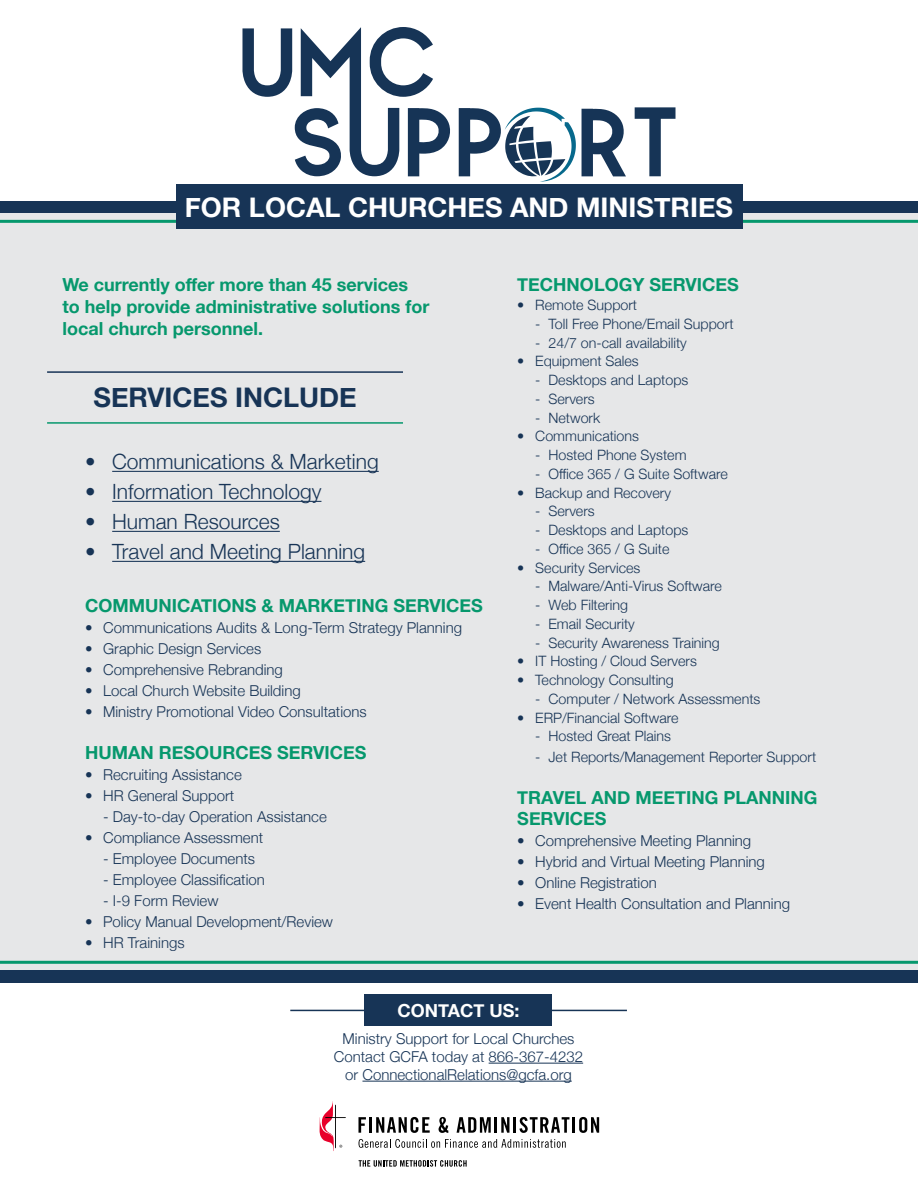
<style>
.page{position:relative;width:918px;height:1188px;background:#fff}
.page>*{position:absolute;margin:0;border:0;box-sizing:border-box;transform-origin:0 0}
.t1{font:700 27px "Helvetica Neue";color:#fff}
.t2{font:700 27px "Helvetica Neue";color:#173456}
.t3{font:300 21px "Helvetica Neue";color:#173456}
.t4{font:700 18px/21.6px "Helvetica Neue";color:#06986d}
.t5{font:700 18px "Helvetica Neue";color:#fff}
.t6{font:300 15px/18px "Helvetica Neue";color:#173456;text-align:center}
.t7{font:300 14.25px "Helvetica Neue";color:#173456}
</style>
<div class="page">
<div style="left:0;top:0;width:918px;height:971px;background:#e6e7e8"></div>
<div style="left:0;top:201px;width:918px;height:12px;background:#173456"></div>
<hr style="left:0;top:220px;width:918px;height:3px;background:#06986d">
<div style="left:0;top:0;width:918px;height:201px;background:#fff"></div>
<div style="left:176px;top:184px;width:567px;height:45px;background:#173456"></div>
<hr style="left:47px;top:371px;width:356px;height:2px;background:#173456">
<hr style="left:47px;top:422px;width:356px;height:2px;background:#06986d">
<hr style="left:112px;top:471px;width:267px;height:1px;background:#173456">
<hr style="left:112px;top:501px;width:209px;height:1px;background:#173456">
<hr style="left:112px;top:531px;width:168px;height:1px;background:#173456">
<hr style="left:112px;top:561px;width:253px;height:1px;background:#173456">
<svg style="left:242px;top:27px;width:208px;height:149px"></svg>
<svg style="left:582px;top:109px;width:44px;height:67px"></svg>
<svg style="left:635px;top:107px;width:41px;height:69px"></svg>
<svg style="left:459px;top:108px;width:117px;height:74px"></svg>
<hr style="left:290px;top:1010px;width:337px;height:1px;background:#173456">
<div style="left:365px;top:994px;width:187px;height:32px;background:#173456"></div>
<hr style="left:489px;top:1063px;width:94px;height:1px;background:#173456">
<hr style="left:362px;top:1081px;width:210px;height:1px;background:#173456">
<div style="left:0;top:971px;width:918px;height:12px;background:#173456"></div>
<hr style="left:0;top:961px;width:918px;height:3px;background:#06986d">
<svg style="left:358px;top:1117px;width:8px;height:16px"></svg>
<hr style="left:369px;top:1117px;width:3px;height:16px;background:#000">
<svg style="left:376px;top:1117px;width:54px;height:16px"></svg>
<svg style="left:439px;top:1117px;width:9px;height:16px"></svg>
<svg style="left:457px;top:1117px;width:112px;height:16px"></svg>
<hr style="left:572px;top:1117px;width:3px;height:16px;background:#000">
<svg style="left:579px;top:1117px;width:20px;height:16px"></svg>
<svg style="left:320px;top:1101px;width:26px;height:50px"></svg>
<svg style="left:359px;top:1139px;width:207px;height:9px"></svg>
<svg style="left:359px;top:1160px;width:108px;height:7px"></svg>
<h1 class="t1" style="left:185px;top:186px;width:550px">FOR LOCAL CHURCHES AND MINISTRIES</h1>
<p class="t4" style="left:62px;top:275px;width:368px">We currently offer more than 45 services to help provide administrative solutions for local church personnel.</p>
<h1 class="t2" style="left:94px;top:376px;width:265px">SERVICES INCLUDE</h1>
<h2 class="t3" style="left:85px;top:445px;width:295px">• Communications &amp; Marketing</h2>
<h2 class="t3" style="left:85px;top:475px;width:238px">• Information Technology</h2>
<h2 class="t3" style="left:85px;top:505px;width:196px">• Human Resources</h2>
<h2 class="t3" style="left:85px;top:535px;width:282px">• Travel and Meeting Planning</h2>
<p class="t4" style="left:85px;top:595px;width:399px">COMMUNICATIONS &amp; MARKETING SERVICES</p>
<p class="t6" style="left:85px;top:617px;width:378px">• Communications Audits &amp; Long-Term Strategy Planning</p>
<p class="t6" style="left:85px;top:638px;width:178px">• Graphic Design Services</p>
<p class="t6" style="left:85px;top:659px;width:199px">• Comprehensive Rebranding</p>
<p class="t6" style="left:85px;top:680px;width:217px">• Local Church Website Building</p>
<p class="t6" style="left:85px;top:701px;width:283px">• Ministry Promotional Video Consultations</p>
<p class="t4" style="left:85px;top:742px;width:283px">HUMAN RESOURCES SERVICES</p>
<p class="t6" style="left:85px;top:764px;width:158px">• Recruiting Assistance</p>
<p class="t6" style="left:85px;top:785px;width:151px">• HR General Support</p>
<p class="t6" style="left:103px;top:806px;width:225px">- Day-to-day Operation Assistance</p>
<p class="t6" style="left:85px;top:827px;width:180px">• Compliance Assessment</p>
<p class="t6" style="left:103px;top:848px;width:153px">- Employee Documents</p>
<p class="t6" style="left:103px;top:869px;width:163px">- Employee Classification</p>
<p class="t6" style="left:103px;top:890px;width:117px">- I-9 Form Review</p>
<p class="t6" style="left:85px;top:911px;width:249px">• Policy Manual Development/Review</p>
<p class="t6" style="left:85px;top:932px;width:101px">• HR Trainings</p>
<p class="t4" style="left:517px;top:275px;width:223px">TECHNOLOGY SERVICES</p>
<p class="t7" style="left:517px;top:294px;width:121px">• Remote Support</p>
<p class="t7" style="left:535px;top:312px;width:200px">- Toll Free Phone/Email Support</p>
<p class="t7" style="left:535px;top:331px;width:153px">- 24/7 on-call availability</p>
<p class="t7" style="left:517px;top:350px;width:123px">• Equipment Sales</p>
<p class="t7" style="left:535px;top:369px;width:155px">- Desktops and Laptops</p>
<p class="t7" style="left:535px;top:387px;width:61px">- Servers</p>
<p class="t7" style="left:535px;top:406px;width:66px">- Network</p>
<p class="t7" style="left:517px;top:425px;width:123px">• Communications</p>
<p class="t7" style="left:535px;top:444px;width:153px">- Hosted Phone System</p>
<p class="t7" style="left:535px;top:462px;width:194px">- Office 365 / G Suite Software</p>
<p class="t7" style="left:517px;top:481px;width:155px">• Backup and Recovery</p>
<p class="t7" style="left:535px;top:500px;width:61px">- Servers</p>
<p class="t7" style="left:535px;top:519px;width:155px">- Desktops and Laptops</p>
<p class="t7" style="left:535px;top:537px;width:136px">- Office 365 / G Suite</p>
<p class="t7" style="left:517px;top:556px;width:125px">• Security Services</p>
<p class="t7" style="left:535px;top:575px;width:188px">- Malware/Anti-Virus Software</p>
<p class="t7" style="left:535px;top:594px;width:94px">- Web Filtering</p>
<p class="t7" style="left:535px;top:612px;width:101px">- Email Security</p>
<p class="t7" style="left:535px;top:631px;width:186px">- Security Awareness Training</p>
<p class="t7" style="left:517px;top:650px;width:181px">• IT Hosting / Cloud Servers</p>
<p class="t7" style="left:517px;top:669px;width:158px">• Technology Consulting</p>
<p class="t7" style="left:535px;top:687px;width:227px">- Computer / Network Assessments</p>
<p class="t7" style="left:517px;top:706px;width:163px">• ERP/Financial Software</p>
<p class="t7" style="left:535px;top:725px;width:137px">- Hosted Great Plains</p>
<p class="t7" style="left:535px;top:746px;width:282px">- Jet Reports/Management Reporter Support</p>
<p class="t4" style="left:517px;top:788px;width:302px;line-height:21px">TRAVEL AND MEETING PLANNING<br>SERVICES</p>
<p class="t6" style="left:517px;top:831px;width:235px">• Comprehensive Meeting Planning</p>
<p class="t6" style="left:517px;top:852px;width:249px">• Hybrid and Virtual Meeting Planning</p>
<p class="t6" style="left:517px;top:873px;width:141px">• Online Registration</p>
<p class="t6" style="left:517px;top:894px;width:274px">• Event Health Consultation and Planning</p>
<p class="t5" style="left:398px;top:996px;width:123px">CONTACT US:</p>
<p class="t6" style="left:334px;top:1028px;width:251px">Ministry Support for Local Churches<br>Contact GCFA today at 866-367-4232 or ConnectionalRelations@gcfa.org</p>
</div>
